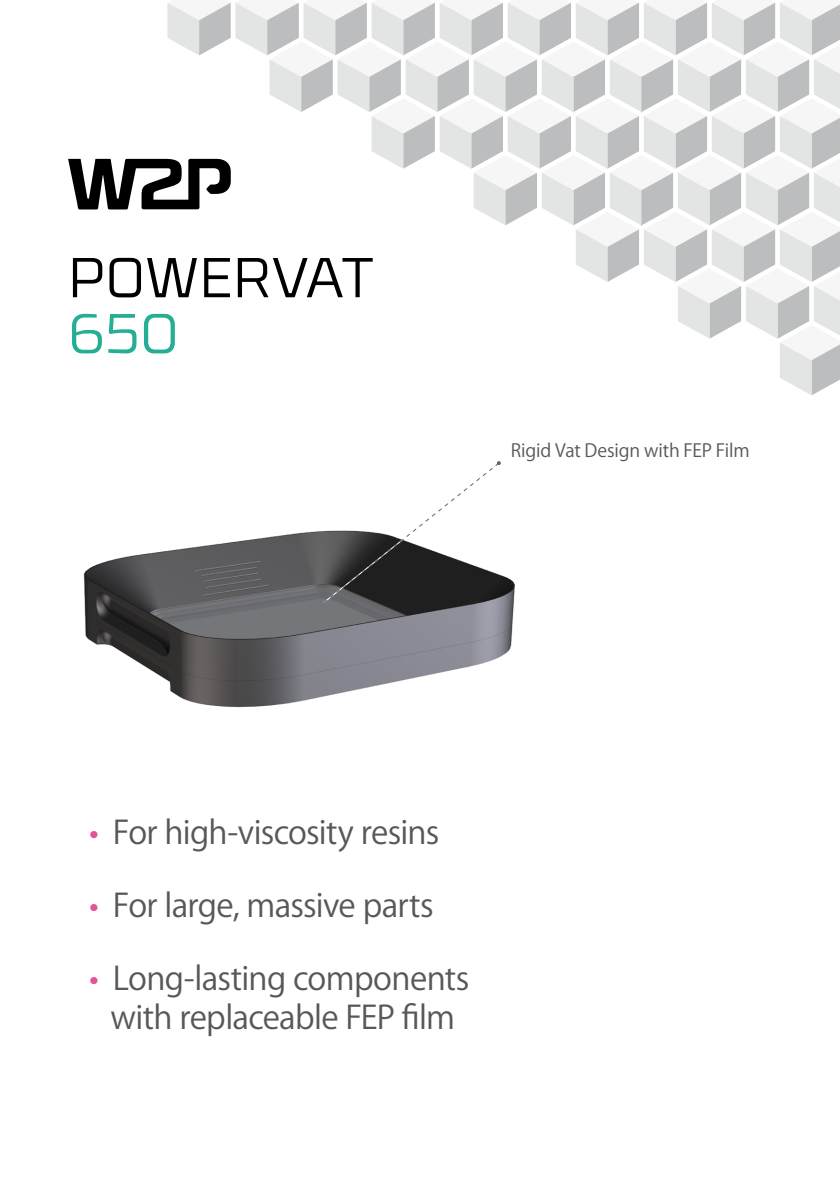
<style>
.page{position:relative;width:840px;height:1191px;background:#fff}
.page>*{position:absolute;margin:0;border:0;box-sizing:border-box;transform-origin:0 0}
.t1{font:300 56px "RB No 3.1";letter-spacing:-.005em;color:#000}
.t2{font:300 56px "RB No 3.1";color:#25ae93}
.t3{font:32px/38.4px "Koz Go Pr 6 N";letter-spacing:-.025em;color:#58585a;text-align:center}
.t4{font:18px "Koz Go Pr 6 N";letter-spacing:-.01em;color:#58585a}
.s1{color:#e75294}
</style>
<div class="page">
<img style="left:83px;top:531px;width:432px;height:177px">
<svg style="left:322px;top:461px;width:178px;height:143px"></svg>
<svg style="left:68px;top:2px;width:771px;height:393px"></svg>
<h1 class="t1" style="left:68px;top:236px;width:308px">POWERVAT</h1>
<h1 class="t2" style="left:68px;top:292px;width:112px">650</h1>
<p class="t4" style="left:510px;top:440px;width:240px">Rigid Vat Design with FEP Film</p>
<p class="t3" style="left:89px;top:814px;width:351px"><span class="s1">•</span> For high-viscosity resins</p>
<p class="t3" style="left:89px;top:887px;width:346px"><span class="s1">•</span> For large, massive parts</p>
<p class="t3" style="left:89px;top:960px;width:382px"><span class="s1">•</span> Long-lasting components with replaceable FEP film</p>
</div>
